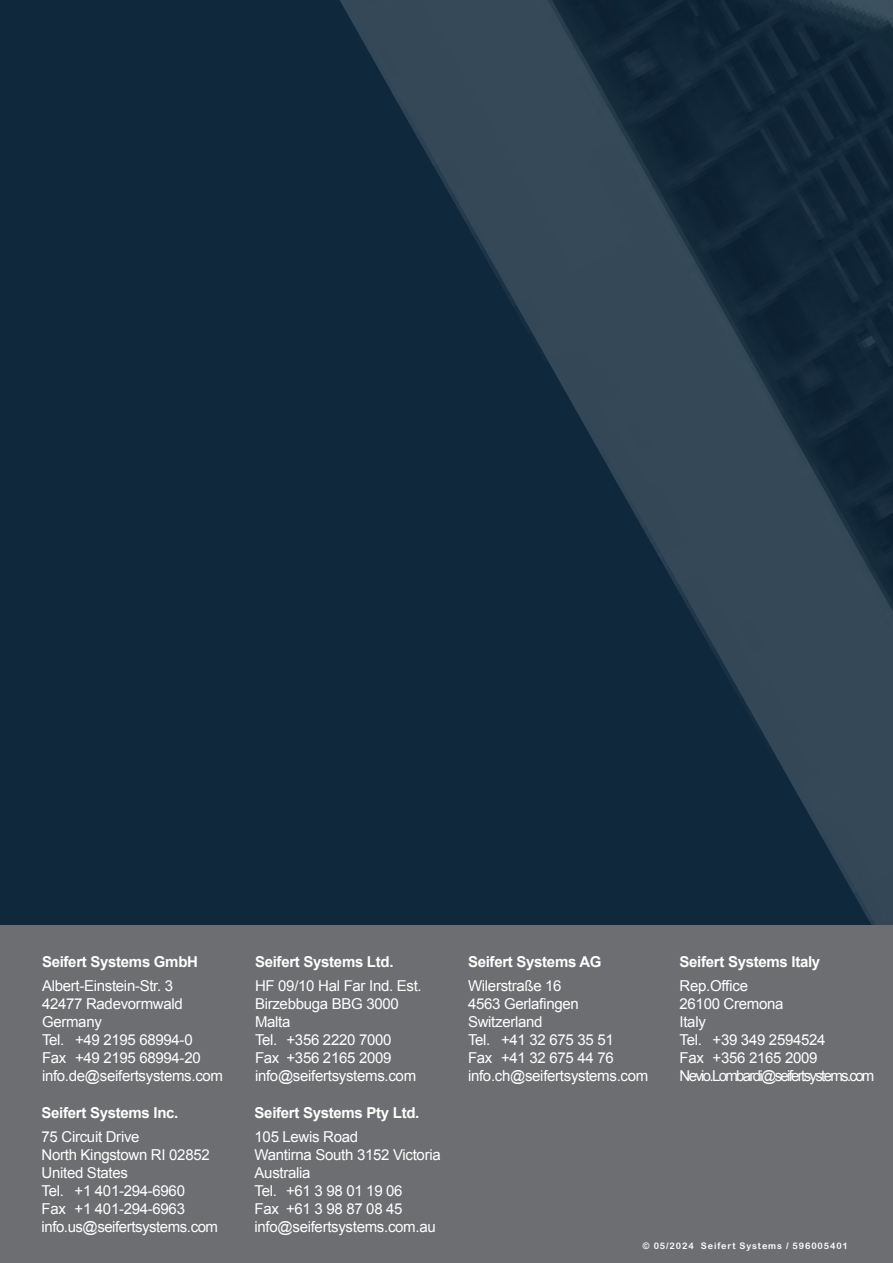
<style>
.page{position:relative;width:893px;height:1263px;background:#10283c}
.page>*{position:absolute;margin:0;border:0;box-sizing:border-box;transform-origin:0 0}
.t1{font:15px "Arial";letter-spacing:-.02em;color:#fff}
.t2{font:700 15px "Arial";letter-spacing:-.02em;color:#fff}
.t3{font:15px "Arial";letter-spacing:-.11em;color:#fff}
.t4{font:9px "Arial Rounded MT Bold";letter-spacing:.1em;color:#fff}
</style>
<div class="page">
<img style="left:318px;top:0;width:575px;height:926px">
<div style="left:0;top:926px;width:893px;height:337px;background:#6d6e71"></div>
<p class="t2" style="left:42px;top:952px;width:158px">Seifert Systems GmbH</p>
<p class="t2" style="left:255px;top:952px;width:140px">Seifert Systems Ltd.</p>
<p class="t2" style="left:468px;top:952px;width:135px">Seifert Systems AG</p>
<p class="t2" style="left:679px;top:952px;width:142px">Seifert Systems Italy</p>
<p class="t1" style="left:42px;top:976px;width:133px">Albert-Einstein-Str. 3</p>
<p class="t1" style="left:255px;top:976px;width:168px">HF 09/10 Hal Far Ind. Est.</p>
<p class="t1" style="left:468px;top:976px;width:95px">Wilerstraße 16</p>
<p class="t1" style="left:679px;top:976px;width:70px">Rep.Office</p>
<p class="t1" style="left:42px;top:994px;width:142px">42477 Radevormwald</p>
<p class="t1" style="left:255px;top:994px;width:145px">Birzebbuga BBG 3000</p>
<p class="t1" style="left:468px;top:994px;width:112px">4563 Gerlafingen</p>
<p class="t1" style="left:679px;top:994px;width:105px">26100 Cremona</p>
<p class="t1" style="left:42px;top:1012px;width:61px">Germany</p>
<p class="t1" style="left:255px;top:1012px;width:37px">Malta</p>
<p class="t1" style="left:468px;top:1012px;width:76px">Switzerland</p>
<p class="t1" style="left:679px;top:1012px;width:28px">Italy</p>
<p class="t1" style="left:42px;top:1030px;width:152px">Tel. +49 2195 68994-0</p>
<p class="t1" style="left:255px;top:1030px;width:138px">Tel. +356 2220 7000</p>
<p class="t1" style="left:468px;top:1030px;width:147px">Tel. +41 32 675 35 51</p>
<p class="t1" style="left:679px;top:1030px;width:147px">Tel. +39 349 2594524</p>
<p class="t1" style="left:42px;top:1048px;width:160px">Fax +49 2195 68994-20</p>
<p class="t1" style="left:255px;top:1048px;width:138px">Fax +356 2165 2009</p>
<p class="t1" style="left:468px;top:1048px;width:147px">Fax +41 32 675 44 76</p>
<p class="t1" style="left:679px;top:1048px;width:139px">Fax +356 2165 2009</p>
<p class="t1" style="left:42px;top:1066px;width:183px">info.de@seifertsystems.com</p>
<p class="t1" style="left:255px;top:1066px;width:163px">info@seifertsystems.com</p>
<p class="t1" style="left:468px;top:1066px;width:182px">info.ch@seifertsystems.com</p>
<p class="t3" style="left:679px;top:1066px;width:196px">Nevio.Lombardi@seifertsystems.com</p>
<p class="t2" style="left:42px;top:1102px;width:138px">Seifert Systems Inc.</p>
<p class="t2" style="left:255px;top:1102px;width:166px">Seifert Systems Pty Ltd.</p>
<p class="t1" style="left:42px;top:1126px;width:100px">75 Circuit Drive</p>
<p class="t1" style="left:255px;top:1126px;width:105px">105 Lewis Road</p>
<p class="t1" style="left:42px;top:1144px;width:170px">North Kingstown RI 02852</p>
<p class="t1" style="left:255px;top:1144px;width:188px">Wantirna South 3152 Victoria</p>
<p class="t1" style="left:42px;top:1162px;width:88px">United States</p>
<p class="t1" style="left:255px;top:1162px;width:57px">Australia</p>
<p class="t1" style="left:42px;top:1180px;width:145px">Tel. +1 401-294-6960</p>
<p class="t1" style="left:255px;top:1180px;width:150px">Tel. +61 3 98 01 19 06</p>
<p class="t1" style="left:42px;top:1198px;width:145px">Fax +1 401-294-6963</p>
<p class="t1" style="left:255px;top:1198px;width:150px">Fax +61 3 98 87 08 45</p>
<p class="t1" style="left:42px;top:1216px;width:178px">info.us@seifertsystems.com</p>
<p class="t1" style="left:255px;top:1216px;width:183px">info@seifertsystems.com.au</p>
<p class="t4" style="left:643px;top:1241px;width:206px">© 05/2024 Seifert Systems / 596005401</p>
</div>
